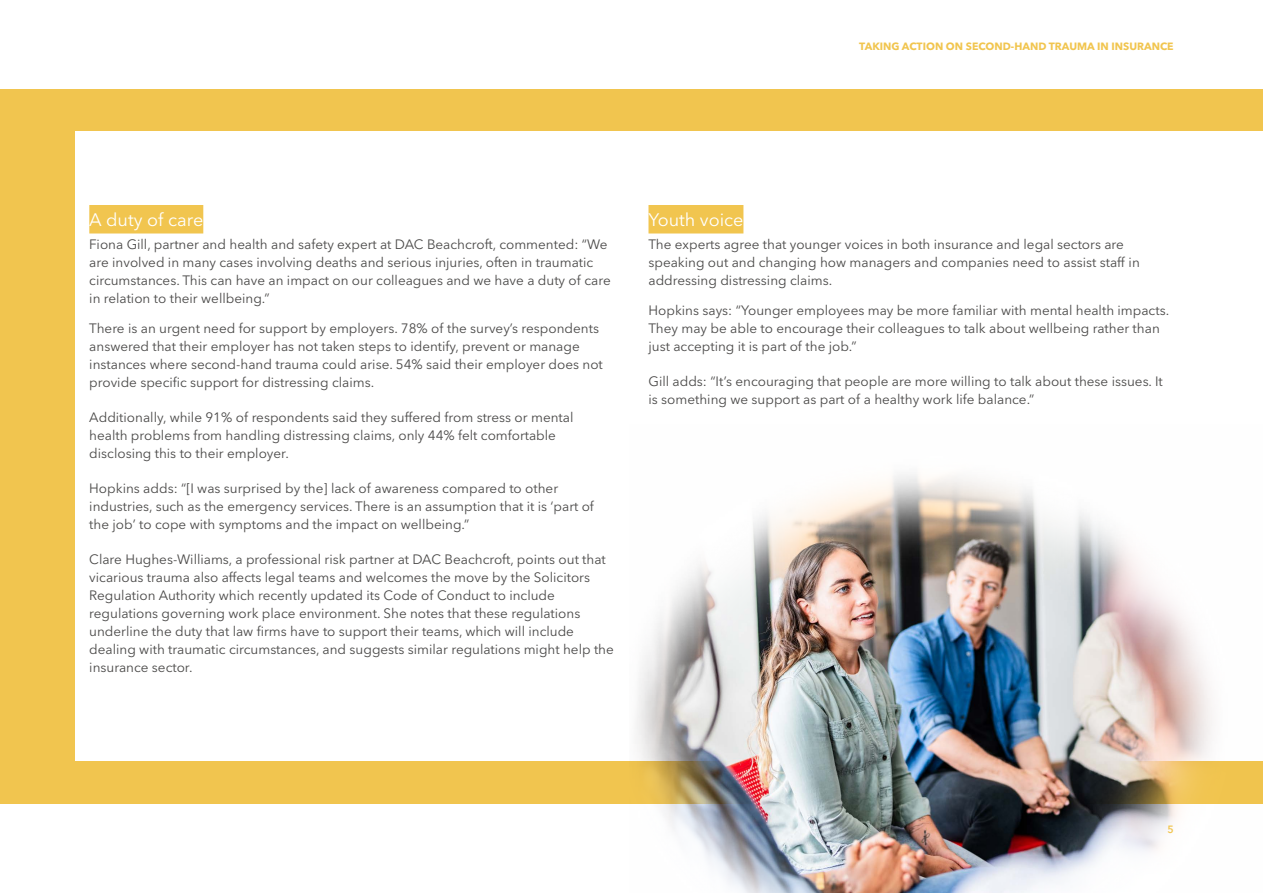
<style>
.page{position:relative;width:1263px;height:893px;background:#fff}
.page>*{position:absolute;margin:0;border:0;box-sizing:border-box;transform-origin:0 0}
.t1{font:18px "Avenir Next LT Pro";color:#fff}
.t2{font:13.5px/18px "Avenir Next LT Pro";color:#4a4948}
.t3{font:700 10.5px "Avenir Next LT Pro";color:#f1c54f}
.t4{font:600 10.5px "Avenir Next LT Pro";color:#f1c54f}
</style>
<div class="page">
<div style="left:0;top:89px;width:1263px;height:715px;background:#f1c54f"></div>
<div style="left:75px;top:132px;width:1188px;height:629px;background:#fff"></div>
<div style="left:89px;top:205px;width:114px;height:28px;background:#f1c54f"></div>
<div style="left:648px;top:205px;width:95px;height:28px;background:#f1c54f"></div>
<img style="left:636px;top:474px;width:576px;height:419px">
<p class="t3" style="left:859px;top:40px;width:316px">TAKING ACTION ON SECOND-HAND TRAUMA IN INSURANCE</p>
<h1 class="t1" style="left:89px;top:209px;width:115px">A duty of care</h1>
<p class="t2" style="left:89px;top:235px;width:523px">Fiona Gill, partner and health and safety expert at DAC Beachcroft, commented: “We are involved in many cases involving deaths and serious injuries, often in traumatic circumstances. This can have an impact on our colleagues and we have a duty of care in relation to their wellbeing.”</p>
<p class="t2" style="left:89px;top:320px;width:515px">There is an urgent need for support by employers. 78% of the survey’s respondents answered that their employer has not taken steps to identify, prevent or manage instances where second-hand trauma could arise. 54% said their employer does not provide specific support for distressing claims.</p>
<p class="t2" style="left:89px;top:409px;width:486px">Additionally, while 91% of respondents said they suffered from stress or mental health problems from handling distressing claims, only 44% felt comfortable disclosing this to their employer.</p>
<p class="t2" style="left:89px;top:480px;width:506px">Hopkins adds: “[I was surprised by the] lack of awareness compared to other industries, such as the emergency services. There is an assumption that it is ‘part of the job’ to cope with symptoms and the impact on wellbeing.”</p>
<p class="t2" style="left:89px;top:551px;width:526px">Clare Hughes-Williams, a professional risk partner at DAC Beachcroft, points out that vicarious trauma also affects legal teams and welcomes the move by the Solicitors Regulation Authority which recently updated its Code of Conduct to include regulations governing work place environment. She notes that these regulations underline the duty that law firms have to support their teams, which will include dealing with traumatic circumstances, and suggests similar regulations might help the insurance sector.</p>
<h1 class="t1" style="left:648px;top:209px;width:96px">Youth voice</h1>
<p class="t2" style="left:648px;top:235px;width:493px">The experts agree that younger voices in both insurance and legal sectors are speaking out and changing how managers and companies need to assist staff in addressing distressing claims.</p>
<p class="t2" style="left:648px;top:302px;width:522px">Hopkins says: “Younger employees may be more familiar with mental health impacts.<br>They may be able to encourage their colleagues to talk about wellbeing rather than just accepting it is part of the job.”</p>
<p class="t2" style="left:648px;top:373px;width:516px">Gill adds: “It’s encouraging that people are more willing to talk about these issues. It is something we support as part of a healthy work life balance.”</p>
<p class="t4" style="left:1167px;top:823px;width:8px">5</p>
</div>
